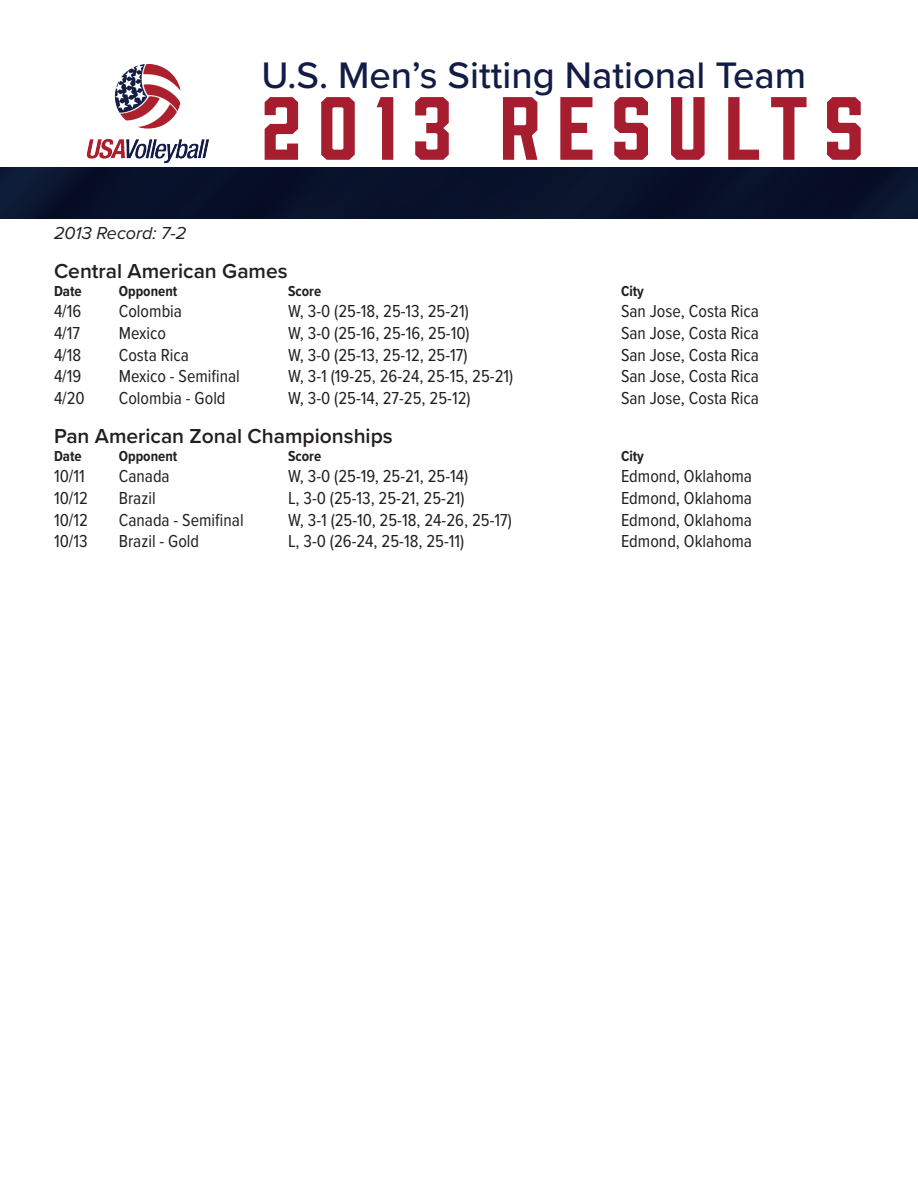
<style>
.page{position:relative;width:918px;height:1188px;background:#fff}
.page>*{position:absolute;margin:0;border:0;box-sizing:border-box;transform-origin:0 0}
.t1{font:82.5px "Prohibition";letter-spacing:.18em;color:#a51d2e;scale:1.07 1}
.t2{font:500 38.25px "Proxima Nova";color:#121d47}
.t3{font:600 21px "Proxima Nova";color:#231f20}
.t4{font:18px "Proxima Nova Cond";color:#231f20}
.t5{font:italic 18px "Proxima Nova";color:#231f20}
.t6{font:700 15px "Proxima Nova Cond";color:#231f20}
</style>
<div class="page">
<img style="left:86px;top:64px;width:123px;height:100px">
<div style="left:0;top:168px;width:918px;height:50px;background:#09112b"></div>
<p class="t2" style="left:261px;top:47px;width:546px">U.S. Men’s Sitting National Team</p>
<p class="t1" style="left:261px;top:71px;width:565px">2013 RESULTS</p>
<p class="t5" style="left:54px;top:219px;width:134px">2013 Record: 7-2</p>
<p class="t3" style="left:54px;top:255px;width:235px">Central American Games</p>
<p class="t6" style="left:54px;top:280px;width:29px">Date</p>
<p class="t6" style="left:119px;top:280px;width:60px">Opponent</p>
<p class="t6" style="left:288px;top:280px;width:35px">Score</p>
<p class="t6" style="left:621px;top:280px;width:24px">City</p>
<p class="t4" style="left:54px;top:298px;width:29px">4/16</p>
<p class="t4" style="left:119px;top:298px;width:65px">Colombia</p>
<p class="t4" style="left:288px;top:298px;width:182px">W, 3-0 (25-18, 25-13, 25-21)</p>
<p class="t4" style="left:621px;top:298px;width:139px">San Jose, Costa Rica</p>
<p class="t4" style="left:54px;top:320px;width:28px">4/17</p>
<p class="t4" style="left:119px;top:320px;width:49px">Mexico</p>
<p class="t4" style="left:288px;top:320px;width:183px">W, 3-0 (25-16, 25-16, 25-10)</p>
<p class="t4" style="left:621px;top:320px;width:139px">San Jose, Costa Rica</p>
<p class="t4" style="left:54px;top:341px;width:29px">4/18</p>
<p class="t4" style="left:119px;top:341px;width:72px">Costa Rica</p>
<p class="t4" style="left:288px;top:341px;width:181px">W, 3-0 (25-13, 25-12, 25-17)</p>
<p class="t4" style="left:621px;top:341px;width:139px">San Jose, Costa Rica</p>
<p class="t4" style="left:54px;top:363px;width:29px">4/19</p>
<p class="t4" style="left:119px;top:363px;width:123px">Mexico - Semifinal</p>
<p class="t4" style="left:288px;top:363px;width:227px">W, 3-1 (19-25, 26-24, 25-15, 25-21)</p>
<p class="t4" style="left:621px;top:363px;width:139px">San Jose, Costa Rica</p>
<p class="t4" style="left:54px;top:385px;width:32px">4/20</p>
<p class="t4" style="left:119px;top:385px;width:108px">Colombia - Gold</p>
<p class="t4" style="left:288px;top:385px;width:184px">W, 3-0 (25-14, 27-25, 25-12)</p>
<p class="t4" style="left:621px;top:385px;width:139px">San Jose, Costa Rica</p>
<p class="t3" style="left:54px;top:420px;width:340px">Pan American Zonal Championships</p>
<p class="t6" style="left:54px;top:445px;width:29px">Date</p>
<p class="t6" style="left:119px;top:445px;width:60px">Opponent</p>
<p class="t6" style="left:288px;top:445px;width:35px">Score</p>
<p class="t6" style="left:621px;top:445px;width:24px">City</p>
<p class="t4" style="left:54px;top:463px;width:32px">10/11</p>
<p class="t4" style="left:119px;top:463px;width:52px">Canada</p>
<p class="t4" style="left:288px;top:463px;width:182px">W, 3-0 (25-19, 25-21, 25-14)</p>
<p class="t4" style="left:621px;top:463px;width:132px">Edmond, Oklahoma</p>
<p class="t4" style="left:54px;top:485px;width:35px">10/12</p>
<p class="t4" style="left:119px;top:485px;width:38px">Brazil</p>
<p class="t4" style="left:288px;top:485px;width:178px">L, 3-0 (25-13, 25-21, 25-21)</p>
<p class="t4" style="left:621px;top:485px;width:132px">Edmond, Oklahoma</p>
<p class="t4" style="left:54px;top:506px;width:35px">10/12</p>
<p class="t4" style="left:119px;top:506px;width:126px">Canada - Semifinal</p>
<p class="t4" style="left:288px;top:506px;width:225px">W, 3-1 (25-10, 25-18, 24-26, 25-17)</p>
<p class="t4" style="left:621px;top:506px;width:132px">Edmond, Oklahoma</p>
<p class="t4" style="left:54px;top:528px;width:35px">10/13</p>
<p class="t4" style="left:119px;top:528px;width:82px">Brazil - Gold</p>
<p class="t4" style="left:288px;top:528px;width:178px">L, 3-0 (26-24, 25-18, 25-11)</p>
<p class="t4" style="left:621px;top:528px;width:132px">Edmond, Oklahoma</p>
</div>
